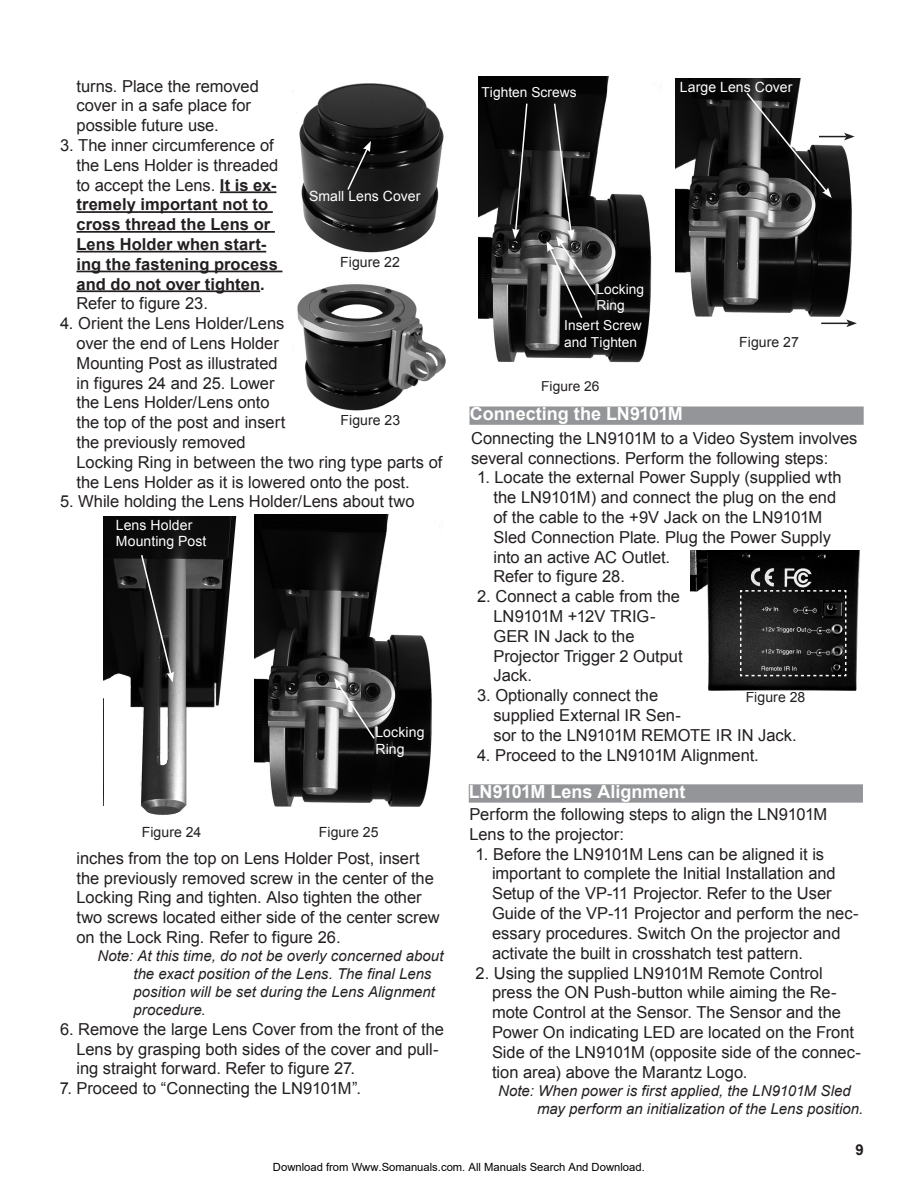
<style>
.page{position:relative;width:918px;height:1188px;background:#fff}
.page>*{position:absolute;margin:0;border:0;box-sizing:border-box;transform-origin:0 0}
.t1{font:700 18px "Arial";color:#fff}
.t2{font:16.5px/19.8px "Arial";letter-spacing:-.005em;color:#231f20}
.t3{font:700 16.5px/19.8px "Arial";letter-spacing:.005em;color:#231f20}
.t4{font:italic 15px/18px "Arial";color:#231f20}
.t5{font:700 15px "Arial";color:#231f20}
.t6{font:14.1px/16.8px "Arial";letter-spacing:.005em;color:#fff}
.t7{font:14.1px "Arial";letter-spacing:.005em;color:#231f20}
.t8{font:13.65px/16.5px "Arial";letter-spacing:.005em;color:#fff}
.t9{font:13.65px "Arial";letter-spacing:.005em;color:#231f20}
.t10{font:11.25px "Arial";color:#000}
.s1{font-weight:400}
</style>
<div class="page">
<hr style="left:220px;top:191px;width:56px;height:2px;background:#231f20">
<hr style="left:76px;top:211px;width:197px;height:2px;background:#231f20">
<hr style="left:76px;top:231px;width:199px;height:2px;background:#231f20">
<hr style="left:76px;top:251px;width:190px;height:2px;background:#231f20">
<hr style="left:76px;top:271px;width:206px;height:1px;background:#231f20">
<hr style="left:76px;top:290px;width:184px;height:2px;background:#231f20">
<div style="left:470px;top:407px;width:394px;height:18px;background:#939598"></div>
<img style="left:292px;top:83px;width:152px;height:170px">
<svg style="left:346px;top:141px;width:25px;height:50px"></svg>
<img style="left:297px;top:284px;width:149px;height:127px">
<img style="left:104px;top:516px;width:133px;height:299px">
<div style="left:105px;top:695px;width:22px;height:127px;background:#fff"></div>
<svg style="left:140px;top:553px;width:34px;height:130px;background:#2e2e2e"></svg>
<img style="left:255px;top:515px;width:177px;height:292px">
<svg style="left:334px;top:678px;width:42px;height:62px;background:#696969"></svg>
<img style="left:675px;top:78px;width:177px;height:242px">
<svg style="left:745px;top:91px;width:110px;height:107px"></svg>
<svg style="left:821px;top:320px;width:36px;height:7px"></svg>
<img style="left:479px;top:77px;width:183px;height:286px">
<svg style="left:512px;top:102px;width:16px;height:137px;background:#262626"></svg>
<svg style="left:547px;top:102px;width:50px;height:218px;background:#4d4d4d"></svg>
<img style="left:691px;top:550px;width:169px;height:141px">
<svg style="left:739px;top:589px;width:108px;height:88px;background:#2a2a2a"></svg>
<div style="left:469px;top:784px;width:394px;height:19px;background:#939598"></div>
<p class="t2" style="left:76px;top:76px;width:184px">turns. Place the removed cover in a safe place for possible future use.</p>
<p class="t3" style="left:76px;top:136px;width:203px;text-indent:-16px"><span class="s1">3. The inner circumference of the Lens Holder is threaded to accept the Lens.</span> It is ex&shy;tremely important not to cross thread the Lens or<br>Lens Holder when start&shy;ing the fastening process and do not over tighten.</p>
<p class="t2" style="left:77px;top:294px;width:133px">Refer to figure 23.</p>
<p class="t2" style="left:77px;top:314px;width:367px;text-indent:-16px">4. Orient the Lens Holder/Lens<br>over the end of Lens Holder<br>Mounting Post as illustrated<br>in figures 24 and 25. Lower<br>the Lens Holder/Lens onto<br>the top of the post and insert<br>the previously removed<br>Locking Ring in between the two ring type parts of the Lens Holder as it is lowered onto the post.</p>
<p class="t2" style="left:60px;top:492px;width:356px">5. While holding the Lens Holder/Lens about two</p>
<p class="t6" style="left:309px;top:188px;width:113px">Small Lens Cover</p>
<p class="t7" style="left:340px;top:253px;width:61px">Figure 22</p>
<p class="t7" style="left:341px;top:411px;width:61px">Figure 23</p>
<p class="t6" style="left:116px;top:516px;width:92px">Lens Holder<br>Mounting Post</p>
<p class="t6" style="left:375px;top:724px;width:51px">Locking<br>Ring</p>
<p class="t7" style="left:142px;top:823px;width:61px">Figure 24</p>
<p class="t7" style="left:319px;top:823px;width:61px">Figure 25</p>
<p class="t2" style="left:77px;top:848px;width:365px">inches from the top on Lens Holder Post, insert the previously removed screw in the center of the Locking Ring and tighten. Also tighten the other two screws located either side of the center screw on the Lock Ring. Refer to figure 26.</p>
<p class="t4" style="left:133px;top:947px;width:312px;text-indent:-36px">Note: At this time, do not be overly concerned about the exact position of the Lens. The final Lens position will be set during the Lens Alignment procedure.</p>
<p class="t2" style="left:76px;top:1019px;width:369px;text-indent:-16px">6. Remove the large Lens Cover from the front of the<br>Lens by grasping both sides of the cover and pull&shy;ing straight forward. Refer to figure 27.</p>
<p class="t2" style="left:60px;top:1079px;width:303px">7. Proceed to “Connecting the LN9101M”.</p>
<p class="t8" style="left:481px;top:84px;width:97px">Tighten Screws</p>
<p class="t6" style="left:680px;top:79px;width:114px">Large Lens Cover</p>
<p class="t8" style="left:596px;top:281px;width:49px">Locking<br>Ring</p>
<p class="t8" style="left:564px;top:317px;width:79px">Insert Screw and Tighten</p>
<p class="t9" style="left:541px;top:377px;width:60px">Figure 26</p>
<p class="t7" style="left:739px;top:333px;width:61px">Figure 27</p>
<p class="t1" style="left:470px;top:402px;width:215px">Connecting the LN9101M</p>
<p class="t2" style="left:471px;top:428px;width:388px">Connecting the LN9101M to a Video System involves several connections. Perform the following steps:</p>
<p class="t2" style="left:494px;top:468px;width:350px;text-indent:-17px">1. Locate the external Power Supply (supplied wth the LN9101M) and connect the plug on the end of the cable to the +9V Jack on the LN9101M Sled Connection Plate. Plug the Power Supply into an active AC Outlet.<br>Refer to figure 28.</p>
<p class="t2" style="left:494px;top:587px;width:191px;text-indent:-17px">2. Connect a cable from the<br>LN9101M +12V TRIG-<br>GER IN Jack to the<br>Projector Trigger 2 Output<br>Jack.</p>
<p class="t2" style="left:494px;top:686px;width:305px;text-indent:-17px">3. Optionally connect the<br>supplied External IR Sen-<br>sor to the LN9101M REMOTE IR IN Jack.</p>
<p class="t2" style="left:477px;top:745px;width:283px">4. Proceed to the LN9101M Alignment.</p>
<p class="t7" style="left:746px;top:688px;width:61px">Figure 28</p>
<p class="t1" style="left:469px;top:780px;width:218px">LN9101M Lens Alignment</p>
<p class="t2" style="left:470px;top:805px;width:359px">Perform the following steps to align the LN9101M<br>Lens to the projector:</p>
<p class="t2" style="left:492px;top:844px;width:368px;text-indent:-17px">1. Before the LN9101M Lens can be aligned it is important to complete the Initial Installation and Setup of the VP-11 Projector. Refer to the User Guide of the VP-11 Projector and perform the nec&shy;essary procedures. Switch On the projector and activate the built in crosshatch test pattern.</p>
<p class="t2" style="left:492px;top:963px;width:370px;text-indent:-17px">2. Using the supplied LN9101M Remote Control press the ON Push-button while aiming the Re&shy;mote Control at the Sensor. The Sensor and the Power On indicating LED are located on the Front Side of the LN9101M (opposite side of the connec&shy;tion area) above the Marantz Logo.</p>
<p class="t4" style="left:537px;top:1081px;width:328px;text-indent:-39px">Note: When power is first applied, the LN9101M Sled may perform an initialization of the Lens position.</p>
<p class="t5" style="left:856px;top:1140px;width:10px">9</p>
<p class="t10" style="left:273px;top:1160px;width:373px">Download from Www.Somanuals.com. All Manuals Search And Download.</p>
</div>
